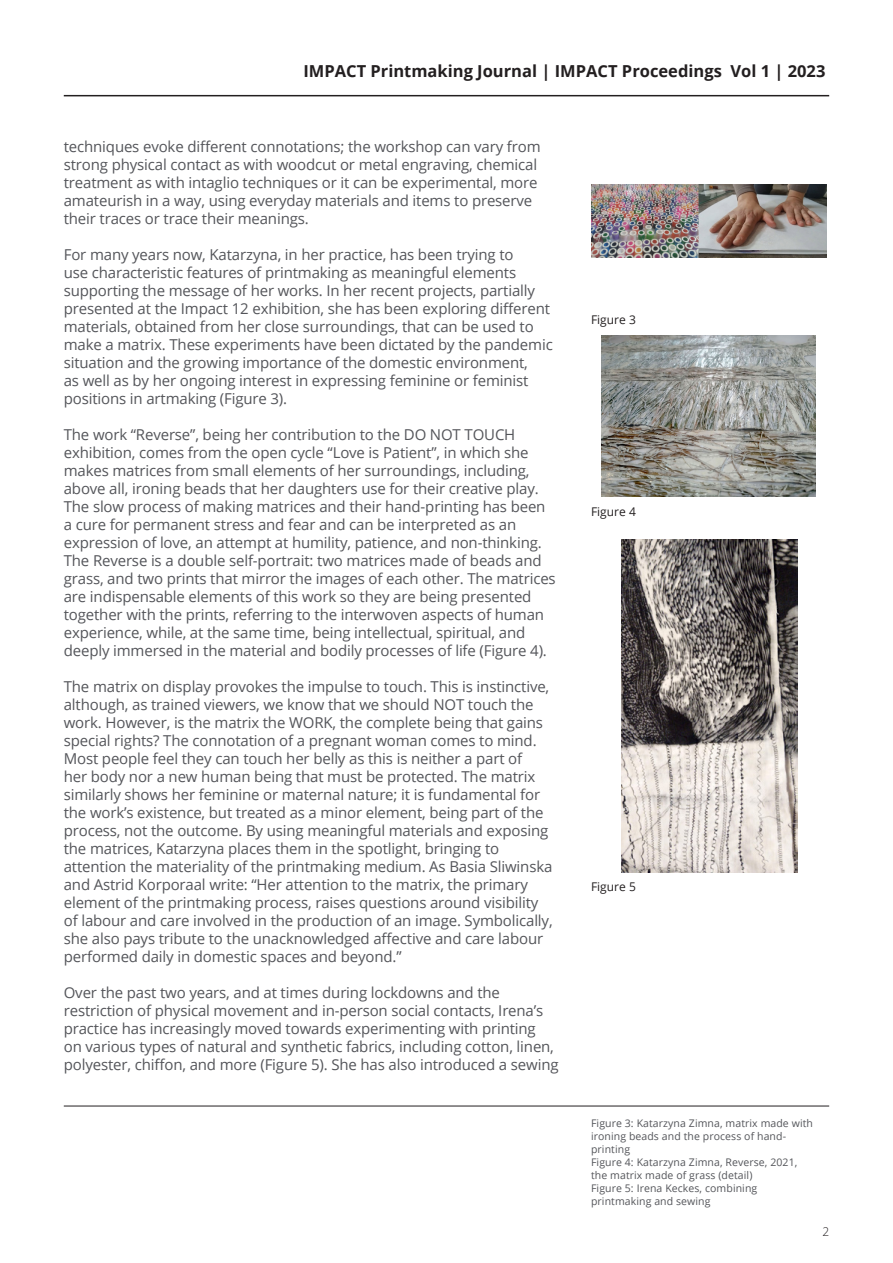
<style>
.page{position:relative;width:893px;height:1263px;background:#fff}
.page>*{position:absolute;margin:0;border:0;box-sizing:border-box;transform-origin:0 0}
.t1{font:700 16.5px "Open Sans";color:#231f20}
.Main_Text{font:15px/18px "Open Sans";letter-spacing:-.01em;color:#54555a}
.t2{font:12px "Open Sans";color:#231f20}
.t3{font:300 12px "Open Sans";color:#231f20}
.Main_Text-2{font:10.5px/13.2px "Open Sans";letter-spacing:.01em;color:#54555a}
.s1{font-style:inherit}
</style>
<div class="page">
<hr style="left:64px;top:95px;width:765px;height:1px;background:#231f20">
<hr style="left:64px;top:1106px;width:765px;height:1px;background:#231f20">
<img style="left:591px;top:184px;width:235px;height:74px">
<img style="left:601px;top:335px;width:215px;height:161px">
<img style="left:622px;top:540px;width:175px;height:333px">
<p class="t1" style="left:303px;top:59px;width:524px">IMPACT Printmaking Journal | IMPACT Proceedings <span class="s1">Vol 1</span> | 2023</p>
<p class="Main_Text" style="left:64px;top:137px;width:478px">techniques evoke different connotations; the workshop can vary from strong physical contact as with woodcut or metal engraving, chemical treatment as with intaglio techniques or it can be experimental, more amateurish in a way, using everyday materials and items to preserve their traces or trace their meanings.</p>
<p class="Main_Text" style="left:64px;top:245px;width:490px">For many years now, Katarzyna, in her practice, has been trying to<br>use characteristic features of printmaking as meaningful elements supporting the message of her works. In her recent projects, partially presented at the Impact 12 exhibition, she has been exploring different materials, obtained from her close surroundings, that can be used to make a matrix. These experiments have been dictated by the pandemic situation and the growing importance of the domestic environment,<br>as well as by her ongoing interest in expressing feminine or feminist positions in artmaking (Figure 3).</p>
<p class="Main_Text" style="left:64px;top:425px;width:493px">The work “Reverse”, being her contribution to the DO NOT TOUCH exhibition, comes from the open cycle “Love is Patient”, in which she makes matrices from small elements of her surroundings, including, above all, ironing beads that her daughters use for their creative play.<br>The slow process of making matrices and their hand-printing has been a cure for permanent stress and fear and can be interpreted as an expression of love, an attempt at humility, patience, and non-thinking.<br>The Reverse is a double self-portrait: two matrices made of beads and grass, and two prints that mirror the images of each other. The matrices are indispensable elements of this work so they are being presented together with the prints, referring to the interwoven aspects of human experience, while, at the same time, being intellectual, spiritual, and deeply immersed in the material and bodily processes of life (Figure 4).</p>
<p class="Main_Text" style="left:64px;top:677px;width:490px">The matrix on display provokes the impulse to touch. This is instinctive, although, as trained viewers, we know that we should NOT touch the work. However, is the matrix the WORK, the complete being that gains special rights? The connotation of a pregnant woman comes to mind.<br>Most people feel they can touch her belly as this is neither a part of<br>her body nor a new human being that must be protected. The matrix similarly shows her feminine or maternal nature; it is fundamental for the work’s existence, but treated as a minor element, being part of the process, not the outcome. By using meaningful materials and exposing the matrices, Katarzyna places them in the spotlight, bringing to attention the materiality of the printmaking medium. As Basia Sliwinska and Astrid Korporaal write: “Her attention to the matrix, the primary element of the printmaking process, raises questions around visibility of labour and care involved in the production of an image. Symbolically, she also pays tribute to the unacknowledged affective and care labour performed daily in domestic spaces and beyond.”</p>
<p class="Main_Text" style="left:64px;top:983px;width:496px">Over the past two years, and at times during lockdowns and the restriction of physical movement and in-person social contacts, Irena’s practice has increasingly moved towards experimenting with printing<br>on various types of natural and synthetic fabrics, including cotton, linen, polyester, chiffon, and more (Figure 5). She has also introduced a sewing</p>
<p class="t2" style="left:591px;top:312px;width:46px">Figure 3</p>
<p class="t2" style="left:591px;top:504px;width:46px">Figure 4</p>
<p class="t2" style="left:591px;top:879px;width:46px">Figure 5</p>
<p class="Main_Text-2" style="left:591px;top:1116px;width:223px">Figure 3: Katarzyna Zimna, matrix made with ironing beads and the process of hand&shy;printing<br>Figure 4: Katarzyna Zimna, Reverse, 2021, the matrix made of grass (detail)<br>Figure 5: Irena Keckes, combining printmaking and sewing</p>
<p class="t3" style="left:822px;top:1223px;width:8px">2</p>
</div>
